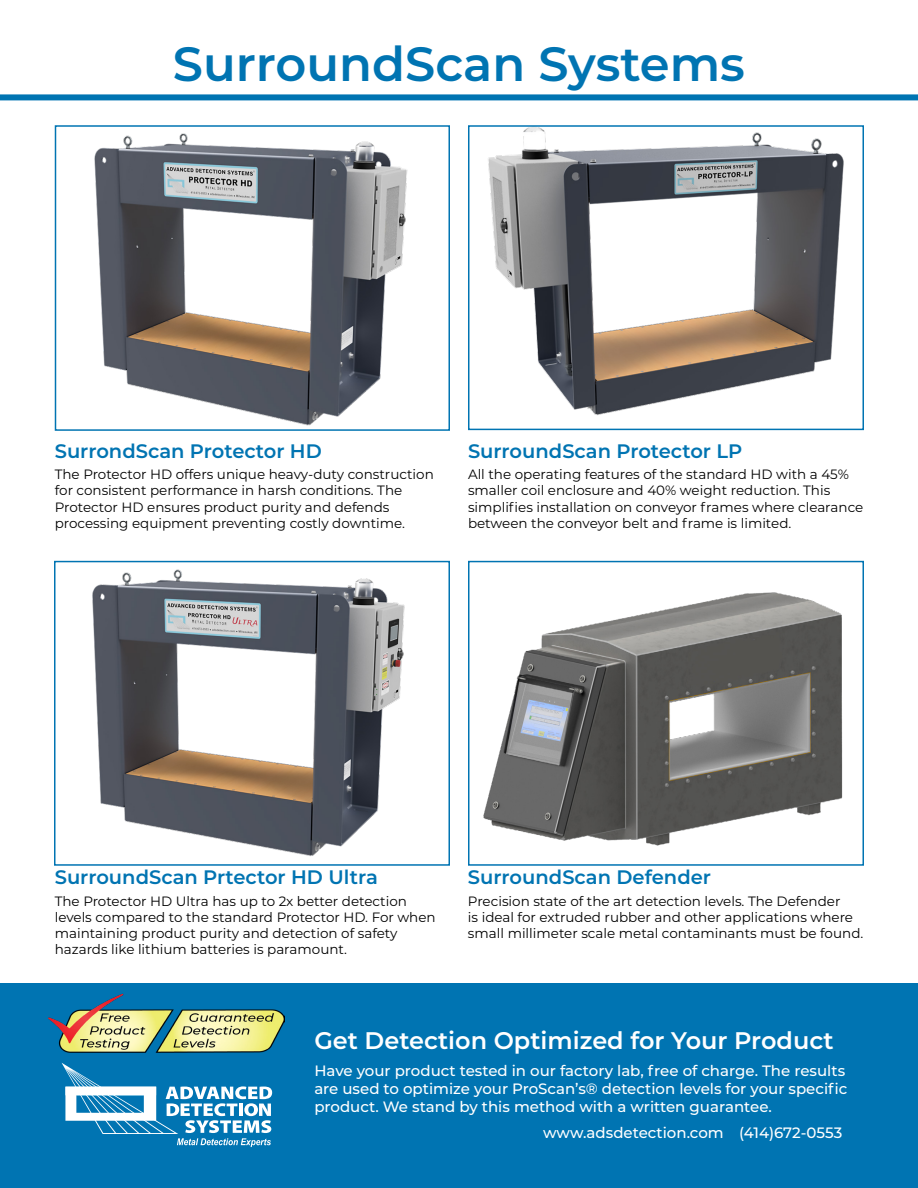
<style>
.page{position:relative;width:918px;height:1188px;background:#fff}
.page>*{position:absolute;margin:0;border:0;box-sizing:border-box;transform-origin:0 0}
.t1{font:600 48px "Montserrat";color:#0074b2}
.t2{font:600 24px "Montserrat";color:#fff}
.t3{font:600 19.5px "Montserrat";color:#0074b2}
.t4{font:500 15px/18px "Montserrat";color:#fff}
.t5{font:13.5px/16.2px "Montserrat";color:#000}
</style>
<div class="page">
<img style="left:94px;top:133px;width:314px;height:293px">
<div style="left:55px;top:125px;width:395px;height:306px;border:2px solid #0074b2"></div>
<div style="left:0;top:94px;width:918px;height:6px;background:#0074b2"></div>
<img style="left:488px;top:128px;width:356px;height:287px">
<div style="left:468px;top:125px;width:396px;height:305px;border:2px solid #0074b2"></div>
<img style="left:483px;top:592px;width:360px;height:254px">
<div style="left:468px;top:561px;width:396px;height:305px;border:2px solid #0074b2"></div>
<img style="left:92px;top:569px;width:313px;height:287px">
<div style="left:54px;top:561px;width:396px;height:305px;border:2px solid #0074b2"></div>
<div style="left:0;top:983px;width:918px;height:205px;background:#0074b2"></div>
<img style="left:49px;top:993px;width:236px;height:70px">
<svg style="left:62px;top:1063px;width:210px;height:84px"></svg>
<h1 class="t1" style="left:173px;top:30px;width:574px">SurroundScan Systems</h1>
<h3 class="t3" style="left:55px;top:438px;width:269px">SurrondScan Protector HD</h3>
<p class="t5" style="left:55px;top:466px;width:381px">The Protector HD offers unique heavy-duty construction for consistent performance in harsh conditions. The Protector HD ensures product purity and defends processing equipment preventing costly downtime.</p>
<h3 class="t3" style="left:468px;top:438px;width:276px">SurroundScan Protector LP</h3>
<p class="t5" style="left:468px;top:466px;width:397px">All the operating features of the standard HD with a 45% smaller coil enclosure and 40% weight reduction. This simplifies installation on conveyor frames where clearance between the conveyor belt and frame is limited.</p>
<h3 class="t3" style="left:55px;top:863px;width:325px">SurroundScan Prtector HD Ultra</h3>
<h3 class="t3" style="left:468px;top:863px;width:245px">SurroundScan Defender</h3>
<p class="t5" style="left:55px;top:892px;width:383px">The Protector HD Ultra has up to 2x better detection levels compared to the standard Protector HD. For when maintaining product purity and detection of safety hazards like lithium batteries is paramount.</p>
<p class="t5" style="left:468px;top:892px;width:397px">Precision state of the art detection levels. The Defender<br>is ideal for extruded rubber and other applications where small millimeter scale metal contaminants must be found.</p>
<h2 class="t2" style="left:314px;top:1024px;width:521px">Get Detection Optimized for Your Product</h2>
<p class="t4" style="left:314px;top:1061px;width:535px">Have your product tested in our factory lab, free of charge. The results are used to optimize your ProScan’s® detection levels for your specific product. We stand by this method with a written guarantee.</p>
<p class="t4" style="left:543px;top:1123px;width:300px">www.adsdetection.com (414)672-0553</p>
</div>
